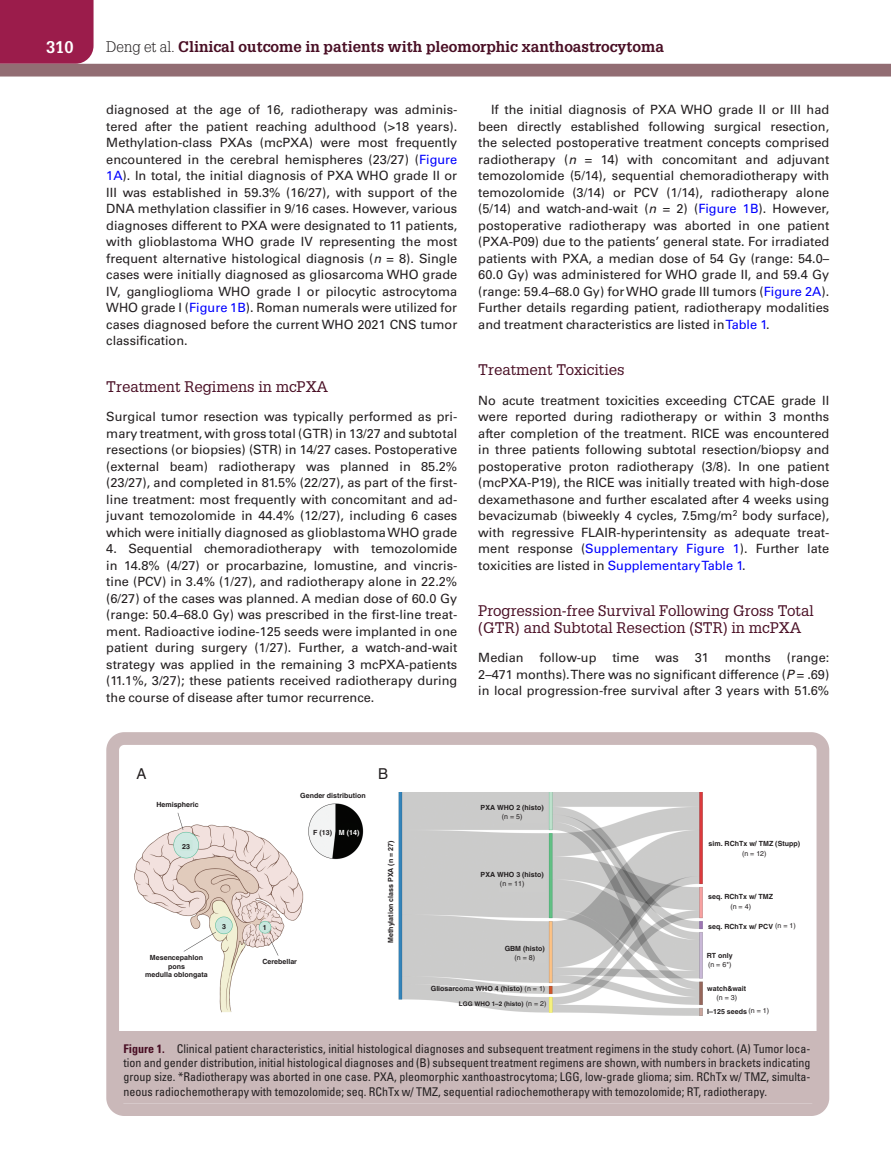
<style>
.page{position:relative;width:891px;height:1175px;background:#fff}
.page>*{position:absolute;margin:0;border:0;box-sizing:border-box;transform-origin:0 0}
.t1{font:700 16.5px "Glypha LT Std";color:#fff}
.t2{font:15px/16.5px "Glypha LT Std";color:#490e24}
.t3{font:700 15px "Glypha LT Std";color:#490e24}
.t4{font:15px "Helvetica";color:#231f20}
.t5{font:12.75px/16.5px "Univers LT Std";color:#231f20;text-align:justify}
.t6{font:condensed 12px/14.4px "Univers LT Std";color:#231f20;text-align:justify}
.t7{font:700 7.05px/8.6px "Helvetica";color:#231f20;text-align:center}
.t8{font:7.05px "Helvetica";color:#231f20}
.t9{font:700 6.3px "Helvetica";color:#231f20}
.s1{font-weight:300;color:#231f20}
.s2{color:#00f}
.s3{font-style:italic}
.s4{color:#fff}
.s5{font-weight:400}
.s6{font-weight:400;font-size:7.05px}
.s7{font-weight:700;color:#490e24}
</style>
<div class="page">
<div style="left:0;top:0;width:94px;height:64px;background:#9b1c4b"></div>
<div style="left:0;top:64px;width:891px;height:12px;background:#926d73"></div>
<div style="left:115px;top:1031px;width:706px;height:72px;background:#cab8b9"></div>
<img style="left:134px;top:792px;width:569px;height:223px">
<div style="left:106px;top:732px;width:723px;height:384px;border:13px solid #cab8b9;border-radius:12px"></div>
<p class="t1" style="left:46px;top:37px;width:29px">310</p>
<p class="t3" style="left:106px;top:37px;width:559px"><span class="s1">Deng et al.</span> Clinical outcome in patients with pleomorphic xanthoastrocytoma</p>
<p class="t5" style="left:106px;top:102px;width:353px">diagnosed at the age of 16, radiotherapy was adminis&shy;tered after the patient reaching adulthood (&gt;18 years).<br>Methylation-class PXAs (mcPXA) were most frequently encountered in the cerebral hemispheres (23/27) (<span class="s2">Figure 1A</span>). In total, the initial diagnosis of PXA WHO grade II or III was established in 59.3% (16/27), with support of the DNA methylation classifier in 9/16 cases. However, various diagnoses different to PXA were designated to 11 patients, with glioblastoma WHO grade IV representing the most frequent alternative histological diagnosis (<span class="s3">n</span> = 8). Single cases were initially diagnosed as gliosarcoma WHO grade IV, ganglioglioma WHO grade I or pilocytic astrocytoma WHO grade I (<span class="s2">Figure 1B</span>). Roman numerals were utilized for cases diagnosed before the current WHO 2021 CNS tumor classification.</p>
<p class="t2" style="left:106px;top:378px;width:223px">Treatment Regimens in mcPXA</p>
<p class="t5" style="left:106px;top:408px;width:353px">Surgical tumor resection was typically performed as pri&shy;mary treatment, with gross total (GTR) in 13/27 and subtotal resections (or biopsies) (STR) in 14/27 cases. Postoperative (external beam) radiotherapy was planned in 85.2% (23/27), and completed in 81.5% (22/27), as part of the first&shy;line treatment: most frequently with concomitant and ad&shy;juvant temozolomide in 44.4% (12/27), including 6 cases which were initially diagnosed as glioblastoma WHO grade</p>
<p class="t5" style="left:106px;top:540px;width:353px">4. Sequential chemoradiotherapy with temozolomide in 14.8% (4/27) or procarbazine, lomustine, and vincris&shy;tine (PCV) in 3.4% (1/27), and radiotherapy alone in 22.2% (6/27) of the cases was planned. A median dose of 60.0 Gy (range: 50.4–68.0 Gy) was prescribed in the first-line treat&shy;ment. Radioactive iodine-125 seeds were implanted in one patient during surgery (1/27). Further, a watch-and-wait strategy was applied in the remaining 3 mcPXA-patients (11.1%, 3/27); these patients received radiotherapy during the course of disease after tumor recurrence.</p>
<p class="t5" style="left:478px;top:102px;width:353px;text-indent:13px">If the initial diagnosis of PXA WHO grade II or III had been directly established following surgical resection, the selected postoperative treatment concepts comprised radiotherapy (<span class="s3">n</span> = 14) with concomitant and adjuvant temozolomide (5/14), sequential chemoradiotherapy with temozolomide (3/14) or PCV (1/14), radiotherapy alone (5/14) and watch-and-wait (<span class="s3">n</span> = 2) (<span class="s2">Figure 1B</span>). However, postoperative radiotherapy was aborted in one patient (PXA-P09) due to the patients’ general state. For irradiated patients with PXA, a median dose of 54 Gy (range: 54.0– 60.0 Gy) was administered for WHO grade II, and 59.4 Gy (range: 59.4–68.0 Gy) for WHO grade III tumors (<span class="s2">Figure 2A</span>).<br>Further details regarding patient, radiotherapy modalities and treatment characteristics are listed in <span class="s2">Table 1</span>.</p>
<p class="t2" style="left:478px;top:361px;width:148px">Treatment Toxicities</p>
<p class="t5" style="left:478px;top:392px;width:353px">No acute treatment toxicities exceeding CTCAE grade II were reported during radiotherapy or within 3 months after completion of the treatment. RICE was encountered in three patients following subtotal resection/biopsy and postoperative proton radiotherapy (3/8). In one patient (mcPXA-P19), the RICE was initially treated with high-dose dexamethasone and further escalated after 4 weeks using bevacizumab (biweekly 4 cycles, 7.5mg/m<sup>2</sup> body surface), with regressive FLAIR-hyperintensity as adequate treat&shy;ment response (<span class="s2">Supplementary Figure 1</span>). Further late toxicities are listed in <span class="s2">Supplementary Table 1</span>.</p>
<p class="t2" style="left:478px;top:602px;width:337px">Progression-free Survival Following Gross Total (GTR) and Subtotal Resection (STR) in mcPXA</p>
<p class="t5" style="left:478px;top:649px;width:353px">Median follow-up time was 31 months (range:<br>2–471 months). There was no significant difference (<span class="s3">P</span> = .69) in local progression-free survival after 3 years with 51.6%</p>
<p class="t4" style="left:137px;top:765px;width:12px">A</p>
<p class="t4" style="left:378px;top:765px;width:12px">B</p>
<p class="t7" style="left:156px;top:800px;width:44px">Hemispheric</p>
<p class="t7" style="left:182px;top:842px;width:9px">23</p>
<p class="t7" style="left:222px;top:921px;width:5px">3</p>
<p class="t7" style="left:263px;top:922px;width:5px">1</p>
<p class="t7" style="left:300px;top:791px;width:67px">Gender distribution</p>
<p class="t7" style="left:313px;top:827px;width:48px">F (13) <span class="s4">M (14)</span></p>
<p class="t7" style="left:386px;top:943px;width:104px;rotate:-90deg">Methylation class PXA (n = 27)</p>
<p class="t7" style="left:481px;top:803px;width:65px">PXA WHO 2 (histo)</p>
<p class="t8" style="left:502px;top:812px;width:22px">(n = 5)</p>
<p class="t7" style="left:481px;top:869px;width:65px">PXA WHO 3 (histo)</p>
<p class="t8" style="left:500px;top:879px;width:26px">(n = 11)</p>
<p class="t7" style="left:709px;top:839px;width:93px">sim. RChTx w/ TMZ (Stupp)</p>
<p class="t8" style="left:742px;top:849px;width:26px">(n = 12)</p>
<p class="t7" style="left:708px;top:892px;width:66px">seq. RChTx w/ TMZ</p>
<p class="t8" style="left:730px;top:902px;width:22px">(n = 4)</p>
<p class="t7" style="left:708px;top:921px;width:89px">seq. RChTx w/ PCV <span class="s5">(n = 1)</span></p>
<p class="t7" style="left:145px;top:953px;width:64px">Mesencepahlon pons<br>medulla oblongata</p>
<p class="t7" style="left:262px;top:957px;width:36px">Cerebellar</p>
<p class="t7" style="left:505px;top:944px;width:42px">GBM (histo)</p>
<p class="t7" style="left:431px;top:983px;width:116px">Gliosarcoma WHO 4 (histo) <span class="s5">(n = 1)</span></p>
<p class="t9" style="left:459px;top:999px;width:89px">LGG WHO 1–2 (histo) <span class="s6">(n = 2)</span></p>
<p class="t8" style="left:514px;top:953px;width:22px">(n = 8)</p>
<p class="t7" style="left:707px;top:950px;width:27px">RT only</p>
<p class="t8" style="left:708px;top:960px;width:25px">(n = 6*)</p>
<p class="t7" style="left:707px;top:983px;width:40px">watch&amp;wait</p>
<p class="t8" style="left:716px;top:993px;width:22px">(n = 3)</p>
<p class="t7" style="left:707px;top:1007px;width:63px">I–125 seeds <span class="s5">(n = 1)</span></p>
<p class="t6" style="left:124px;top:1040px;width:689px"><span class="s7">Figure 1.</span> Clinical patient characteristics, initial histological diagnoses and subsequent treatment regimens in the study cohort. (A) Tumor loca&shy;tion and gender distribution, initial histological diagnoses and (B) subsequent treatment regimens are shown, with numbers in brackets indicating group size. *Radiotherapy was aborted in one case. PXA, pleomorphic xanthoastrocytoma; LGG, low-grade glioma; sim. RChTx w/ TMZ, simulta&shy;neous radiochemotherapy with temozolomide; seq. RChTx w/ TMZ, sequential radiochemotherapy with temozolomide; RT, radiotherapy.</p>
</div>
